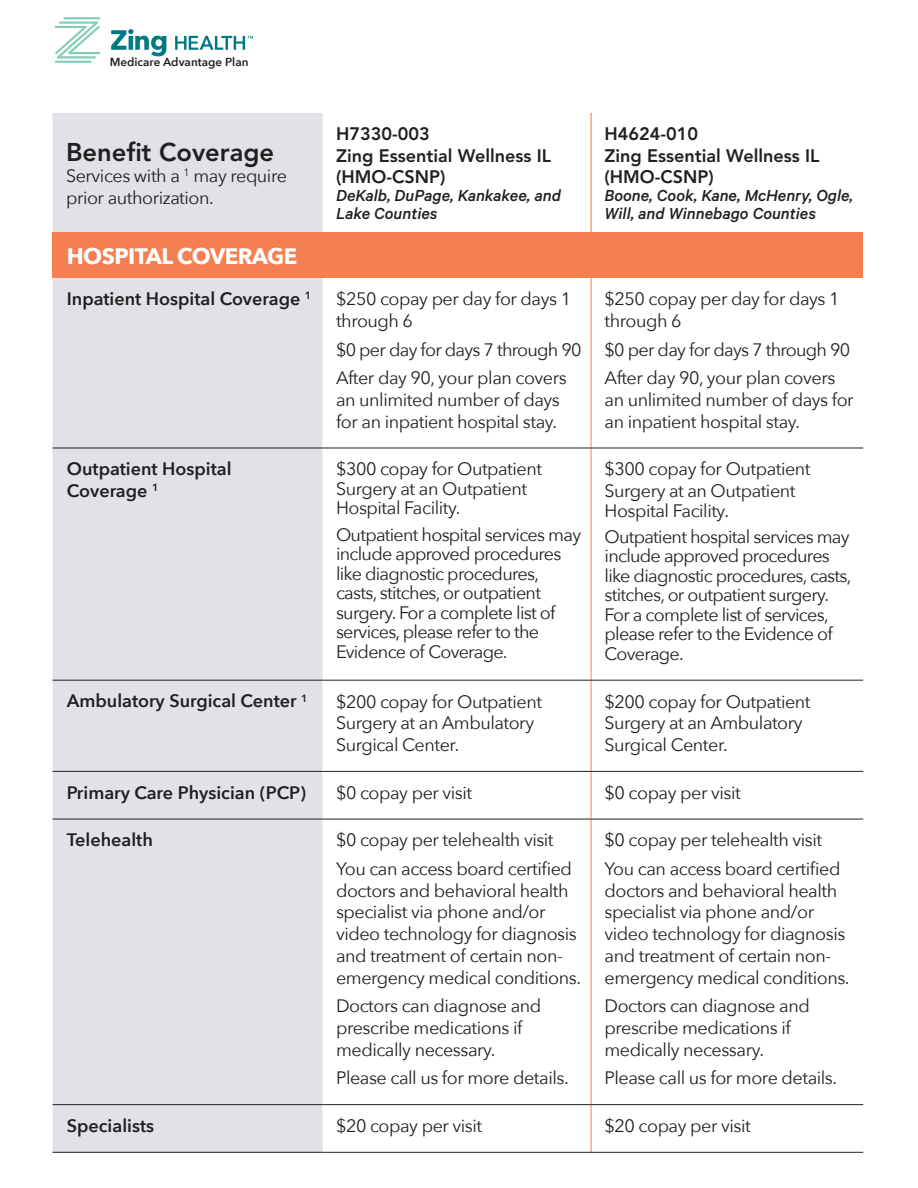
<style>
.page{position:relative;width:918px;height:1188px;background:#fff}
.page>*{position:absolute;margin:0;border:0;box-sizing:border-box;transform-origin:0 0}
.t1{font:800 25.5px "Avenir";color:#231f20}
.t2{font:700 22.35px "Avenir Next";letter-spacing:-.025em;color:#fff}
.t3{font:18px/21.8px "Avenir Next";letter-spacing:-.025em;color:#231f20}
.t4{font:600 18px/21.8px "Avenir Next";color:#231f20}
.t5{font:italic 500 18px/18px "Calibre";color:#231f20}
.t6{font:800 18px/21.6px "Avenir";color:#231f20}
.t7{font:600 11.7px "Avenir Next";color:#231f20}
</style>
<div class="page">
<svg style="left:111px;top:29px;width:55px;height:27px"></svg>
<hr style="left:63px;top:17px;width:37px;height:2px;background:#83cdb9">
<hr style="left:55px;top:61px;width:37px;height:2px;background:#83cdb9">
<svg style="left:55px;top:22px;width:45px;height:36px"></svg>
<svg style="left:175px;top:36px;width:78px;height:14px"></svg>
<div style="left:53px;top:113px;width:270px;height:1039px;background:#e2e1e7"></div>
<div style="left:53px;top:233px;width:810px;height:45px;background:#f48051"></div>
<hr style="left:591px;top:278px;width:1px;height:170px;background:#f48051">
<hr style="left:591px;top:448px;width:1px;height:232px;background:#f48051">
<hr style="left:591px;top:681px;width:1px;height:90px;background:#f48051">
<hr style="left:591px;top:772px;width:1px;height:47px;background:#f48051">
<hr style="left:591px;top:819px;width:1px;height:285px;background:#f48051">
<hr style="left:591px;top:1105px;width:1px;height:47px;background:#f48051">
<hr style="left:53px;top:448px;width:270px;height:1px;background:#231f20">
<hr style="left:53px;top:680px;width:270px;height:1px;background:#231f20">
<hr style="left:53px;top:771px;width:270px;height:1px;background:#231f20">
<hr style="left:53px;top:819px;width:270px;height:1px;background:#231f20">
<hr style="left:53px;top:1104px;width:270px;height:1px;background:#231f20">
<hr style="left:53px;top:1152px;width:270px;height:1px;background:#231f20">
<hr style="left:323px;top:448px;width:268px;height:1px;background:#231f20">
<hr style="left:323px;top:680px;width:268px;height:1px;background:#231f20">
<hr style="left:323px;top:771px;width:268px;height:1px;background:#231f20">
<hr style="left:323px;top:819px;width:268px;height:1px;background:#231f20">
<hr style="left:323px;top:1104px;width:268px;height:1px;background:#231f20">
<hr style="left:323px;top:1152px;width:268px;height:1px;background:#231f20">
<hr style="left:591px;top:448px;width:272px;height:1px;background:#231f20">
<hr style="left:591px;top:680px;width:272px;height:1px;background:#231f20">
<hr style="left:591px;top:771px;width:272px;height:1px;background:#231f20">
<hr style="left:591px;top:819px;width:272px;height:1px;background:#231f20">
<hr style="left:591px;top:1104px;width:272px;height:1px;background:#231f20">
<hr style="left:591px;top:1152px;width:272px;height:1px;background:#231f20">
<hr style="left:591px;top:113px;width:1px;height:120px;background:#e37d3b">
<p class="t7" style="left:110px;top:52px;width:140px">Medicare Advantage Plan</p>
<h1 class="t1" style="left:66px;top:137px;width:210px">Benefit Coverage</h1>
<p class="t3" style="left:66px;top:165px;width:222px">Services with a <sup>1</sup> may require prior authorization.</p>
<p class="t6" style="left:336px;top:123px;width:217px">H7330-003<br>Zing Essential Wellness IL (HMO-CSNP)</p>
<p class="t5" style="left:336px;top:186px;width:226px">DeKalb, DuPage, Kankakee, and<br>Lake Counties</p>
<p class="t2" style="left:67px;top:237px;width:232px">HOSPITAL COVERAGE</p>
<p class="t4" style="left:67px;top:288px;width:246px">Inpatient Hospital Coverage <sup>1</sup></p>
<p class="t3" style="left:336px;top:288px;width:237px">$250 copay per day for days 1 through 6</p>
<p class="t3" style="left:336px;top:334px;width:247px;line-height:28.5px">$0 per day for days 7 through 90<br>After day 90, your plan covers</p>
<p class="t3" style="left:336px;top:388px;width:225px">an unlimited number of days for an inpatient hospital stay.</p>
<p class="t4" style="left:67px;top:458px;width:166px">Outpatient Hospital<br>Coverage <sup>1</sup></p>
<p class="t3" style="left:336px;top:459px;width:208px;line-height:19.5px">$300 copay for Outpatient<br>Surgery at an Outpatient<br>Hospital Facility.</p>
<p class="t3" style="left:336px;top:524px;width:247px;line-height:19.5px">Outpatient hospital services may include approved procedures like diagnostic procedures, casts, stitches, or outpatient surgery. For a complete list of services, please refer to the<br>Evidence of Coverage.</p>
<p class="t6" style="left:605px;top:123px;width:217px">H4624-010<br>Zing Essential Wellness IL (HMO-CSNP)</p>
<p class="t5" style="left:605px;top:186px;width:250px">Boone, Cook, Kane, McHenry, Ogle,<br>Will, and Winnebago Counties</p>
<p class="t3" style="left:605px;top:287px;width:237px">$250 copay per day for days 1 through 6</p>
<p class="t3" style="left:605px;top:334px;width:247px;line-height:28.5px">$0 per day for days 7 through 90<br>After day 90, your plan covers</p>
<p class="t3" style="left:605px;top:388px;width:251px">an unlimited number of days for an inpatient hospital stay.</p>
<p class="t3" style="left:605px;top:457px;width:208px">$300 copay for Outpatient<br>Surgery at an Outpatient</p>
<p class="t3" style="left:605px;top:496px;width:247px;line-height:26.2px">Hospital Facility.<br>Outpatient hospital services may</p>
<p class="t3" style="left:605px;top:546px;width:248px;line-height:19.5px">include approved procedures like diagnostic procedures, casts, stitches, or outpatient surgery.<br>For a complete list of services, please refer to the Evidence of<br>Coverage.</p>
<p class="t4" style="left:67px;top:690px;width:242px">Ambulatory Surgical Center <sup>1</sup></p>
<p class="t3" style="left:336px;top:690px;width:208px">$200 copay for Outpatient<br>Surgery at an Ambulatory<br>Surgical Center.</p>
<p class="t3" style="left:605px;top:690px;width:208px">$200 copay for Outpatient<br>Surgery at an Ambulatory<br>Surgical Center.</p>
<p class="t4" style="left:67px;top:781px;width:241px">Primary Care Physician (PCP)</p>
<p class="t3" style="left:336px;top:781px;width:138px">$0 copay per visit</p>
<p class="t3" style="left:605px;top:781px;width:138px">$0 copay per visit</p>
<p class="t4" style="left:67px;top:829px;width:88px">Telehealth</p>
<p class="t3" style="left:336px;top:825px;width:238px;line-height:28.5px">$0 copay per telehealth visit<br>You can access board certified</p>
<p class="t3" style="left:336px;top:879px;width:247px">doctors and behavioral health specialist via phone and/or video technology for diagnosis and treatment of certain non&shy;emergency medical conditions.</p>
<p class="t3" style="left:336px;top:994px;width:207px">Doctors can diagnose and prescribe medications if medically necessary.</p>
<p class="t3" style="left:336px;top:1066px;width:234px">Please call us for more details.</p>
<p class="t3" style="left:605px;top:825px;width:238px;line-height:28.5px">$0 copay per telehealth visit<br>You can access board certified</p>
<p class="t3" style="left:605px;top:879px;width:247px">doctors and behavioral health specialist via phone and/or video technology for diagnosis and treatment of certain non&shy;emergency medical conditions.</p>
<p class="t3" style="left:605px;top:994px;width:207px">Doctors can diagnose and prescribe medications if medically necessary.</p>
<p class="t3" style="left:605px;top:1066px;width:234px">Please call us for more details.</p>
<p class="t4" style="left:67px;top:1114px;width:89px">Specialists</p>
<p class="t3" style="left:336px;top:1114px;width:148px">$20 copay per visit</p>
<p class="t3" style="left:605px;top:1114px;width:148px">$20 copay per visit</p>
</div>
